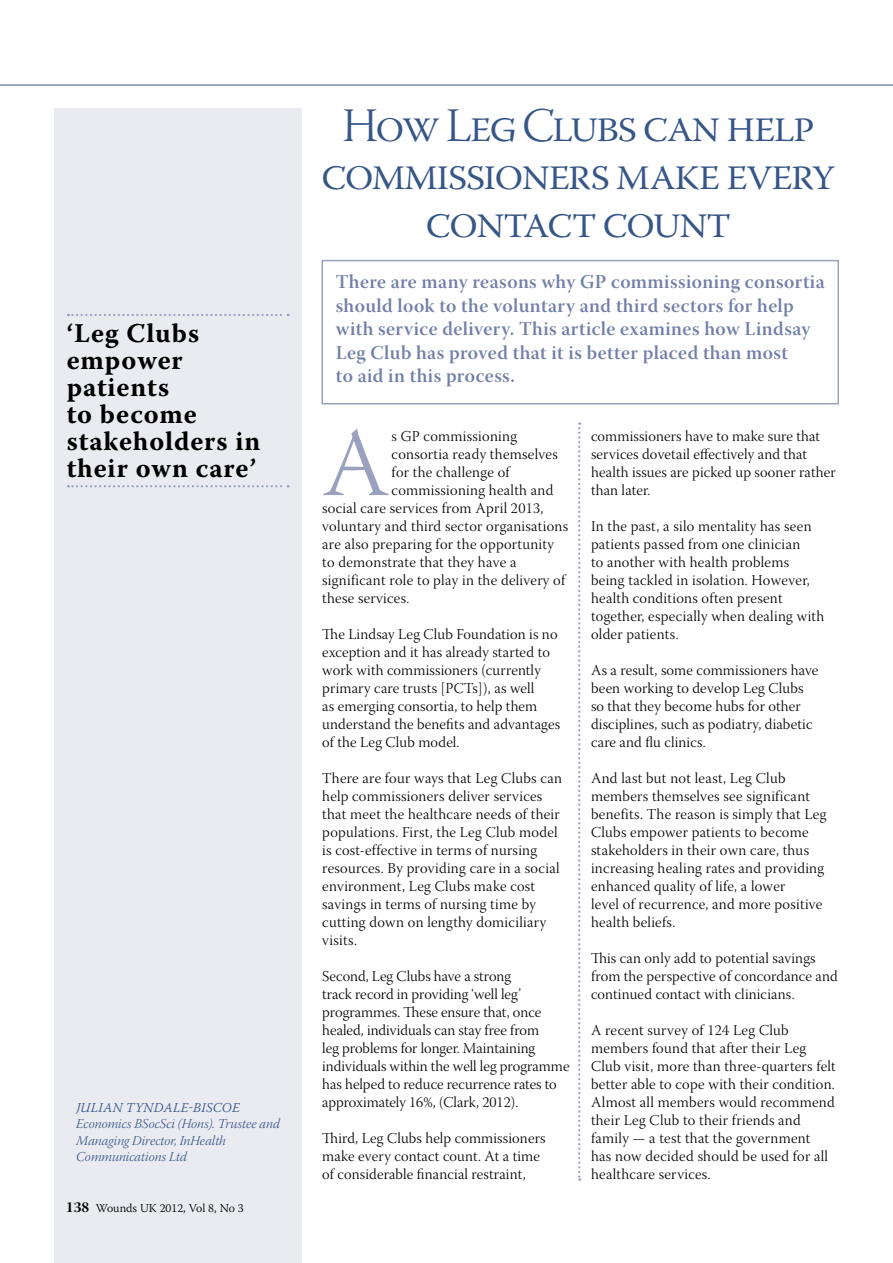
<style>
.page{position:relative;width:893px;height:1263px;background:#fff}
.page>*{position:absolute;margin:0;border:0;box-sizing:border-box;transform-origin:0 0}
.t1{font:96.75px "Warnock Pro Light Subh";color:#9aa1bf}
.t2{font:48px/48px "Warnock Pro Light Subh";letter-spacing:-.05em;color:#375688;text-align:center}
.t3{font:700 27px/27px "Warnock Pro";letter-spacing:.03em;color:#000}
.t4{font:19.5px/23.4px "Warnock Pro Semibold Subh";letter-spacing:.02em;color:#7280a8}
.t5{font:15px/18px "Warnock Pro Light Subh";letter-spacing:.02em;color:#000}
.t6{font:15px/18px "Warnock Pro Light Subh";color:#000}
.t7{font:13.5px/16.2px "Warnock Pro Light It Subh";color:#375688}
.t8{font:italic 300 13.5px "Warnock Pro";letter-spacing:.145em;color:#375688}
.t9{font:300 12px "Warnock Pro";color:#000}
.s1{font-family:"Warnock Pro Bold Subh";font-weight:400;font-size:15px}
</style>
<div class="page">
<hr style="left:0;top:85px;width:893px;height:1px;background:#375688">
<div style="left:54px;top:108px;width:247px;height:1155px;background:#eaebf1"></div>
<svg style="left:68px;top:314px;width:221px;height:2px"></svg>
<svg style="left:68px;top:485px;width:221px;height:2px"></svg>
<svg style="left:578px;top:422px;width:2px;height:759px"></svg>
<div style="left:321px;top:260px;width:518px;height:144px;border:2px solid #9aa1bf"></div>
<h3 class="t3" style="left:67px;top:319px;width:195px">‘Leg Clubs empower patients<br>to become stakeholders in their own care’</h3>
<p class="t8" style="left:76px;top:1099px;width:163px">JULIAN TYNDALE-BISCOE</p>
<p class="t7" style="left:76px;top:1117px;width:205px">Economics BSocSci (Hons). Trustee and<br>Managing Director, InHealth<br>Communications Ltd</p>
<p class="t9" style="left:66px;top:1201px;width:179px"><span class="s1">138</span> Wounds UK 2012, Vol 8, No 3</p>
<h2 class="t2" style="left:321px;top:107px;width:516px">How Leg Clubs can help commissioners make every contact count</h2>
<p class="t4" style="left:336px;top:270px;width:490px">There are many reasons why GP commissioning consortia should look to the voluntary and third sectors for help with service delivery. This article examines how Lindsay Leg Club has proved that it is better placed than most<br>to aid in this process.</p>
<h1 class="t1" style="left:322px;top:411px;width:69px">A</h1>
<p class="t5" style="left:392px;top:429px;width:127px">s GP commissioning</p>
<p class="t5" style="left:392px;top:447px;width:168px">consortia ready themselves</p>
<p class="t5" style="left:392px;top:465px;width:120px">for the challenge of</p>
<p class="t5" style="left:392px;top:483px;width:163px">commissioning health and</p>
<p class="t5" style="left:322px;top:501px;width:223px">social care services from April 2013,</p>
<p class="t5" style="left:322px;top:519px;width:247px">voluntary and third sector organisations</p>
<p class="t5" style="left:322px;top:537px;width:233px">are also preparing for the opportunity</p>
<p class="t5" style="left:322px;top:555px;width:196px">to demonstrate that they have a</p>
<p class="t5" style="left:322px;top:573px;width:244px">significant role to play in the delivery of</p>
<p class="t5" style="left:322px;top:591px;width:89px">these services.</p>
<p class="t5" style="left:322px;top:627px;width:239px">The Lindsay Leg Club Foundation is no exception and it has already started to work with commissioners (currently primary care trusts [PCTs]), as well<br>as emerging consortia, to help them understand the benefits and advantages of the Leg Club model.</p>
<p class="t5" style="left:322px;top:771px;width:241px">There are four ways that Leg Clubs can help commissioners deliver services that meet the healthcare needs of their populations. First, the Leg Club model is cost-effective in terms of nursing resources. By providing care in a social environment, Leg Clubs make cost savings in terms of nursing time by cutting down on lengthy domiciliary visits.</p>
<p class="t6" style="left:322px;top:969px;width:249px">Second, Leg Clubs have a strong<br>track record in providing ‘well leg’ programmes. These ensure that, once healed, individuals can stay free from<br>leg problems for longer. Maintaining individuals within the well leg programme has helped to reduce recurrence rates to approximately 16%, (Clark, 2012).</p>
<p class="t5" style="left:322px;top:1131px;width:225px">Third, Leg Clubs help commissioners make every contact count. At a time of considerable financial restraint,</p>
<p class="t5" style="left:591px;top:429px;width:246px">commissioners have to make sure that services dovetail effectively and that health issues are picked up sooner rather than later.</p>
<p class="t5" style="left:591px;top:519px;width:235px">In the past, a silo mentality has seen patients passed from one clinician<br>to another with health problems being tackled in isolation. However, health conditions often present together, especially when dealing with older patients.</p>
<p class="t5" style="left:591px;top:663px;width:229px">As a result, some commissioners have been working to develop Leg Clubs so that they become hubs for other disciplines, such as podiatry, diabetic care and flu clinics.</p>
<p class="t5" style="left:591px;top:771px;width:237px">And last but not least, Leg Club members themselves see significant benefits. The reason is simply that Leg Clubs empower patients to become stakeholders in their own care, thus increasing healing rates and providing enhanced quality of life, a lower<br>level of recurrence, and more positive health beliefs.</p>
<p class="t5" style="left:591px;top:951px;width:248px">This can only add to potential savings from the perspective of concordance and continued contact with clinicians.</p>
<p class="t5" style="left:591px;top:1023px;width:246px">A recent survey of 124 Leg Club members found that after their Leg Club visit, more than three-quarters felt better able to cope with their condition.<br>Almost all members would recommend their Leg Club to their friends and family — a test that the government<br>has now decided should be used for all healthcare services.</p>
</div>
